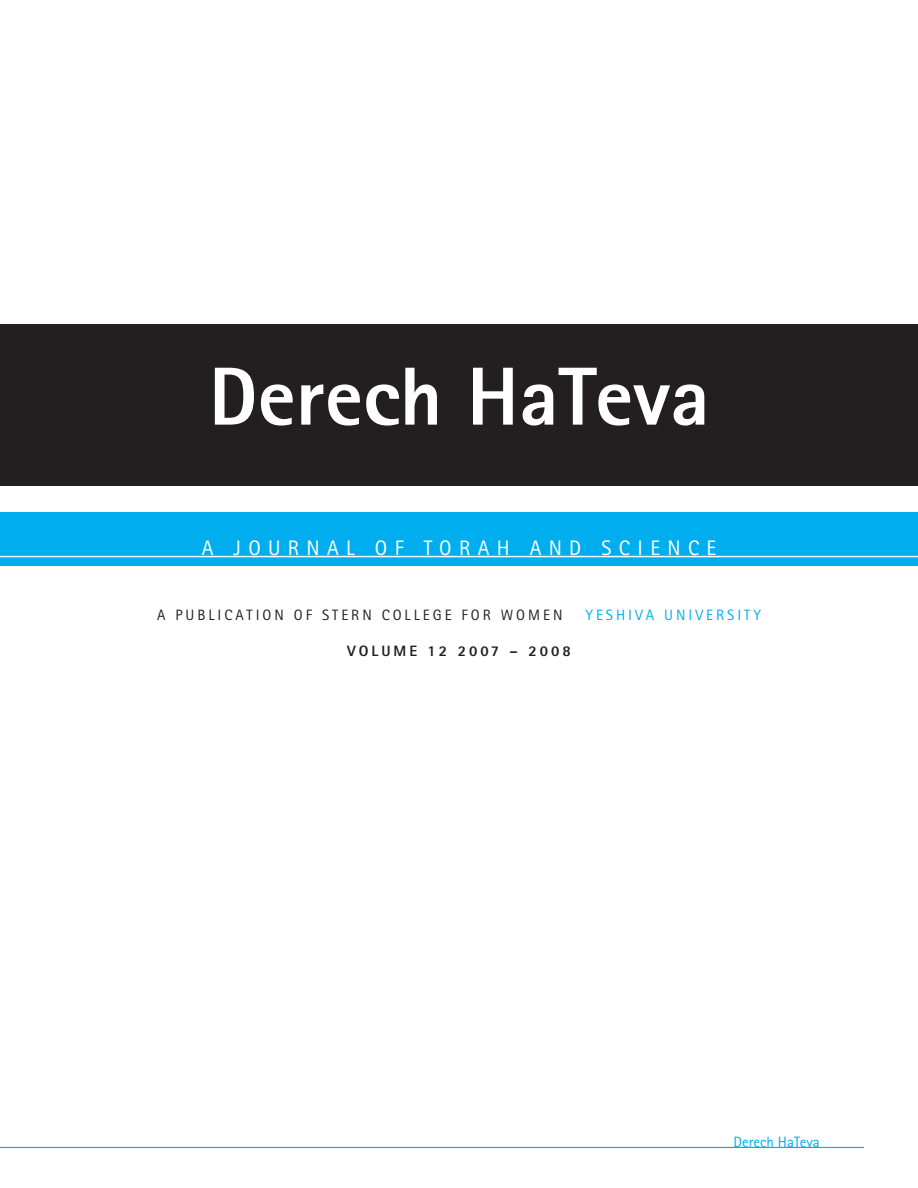
<style>
.page{position:relative;width:918px;height:1188px;background:#fff}
.page>*{position:absolute;margin:0;border:0;box-sizing:border-box;transform-origin:0 0}
.t1{font:800 82.5px "Rotis Sans Serif";color:#fff}
.t2{font:21px "Rotis Sans Serif";letter-spacing:.35em;color:#fff}
.t3{font:15px "Rotis Sans Serif";letter-spacing:.2em;color:#231f20}
.t4{font:15px "Rotis Sans Serif";letter-spacing:.2em;color:#00aeef}
.t5{font:800 15px "Rotis Sans Serif";letter-spacing:.2em;color:#231f20}
.t6{font:15px "Rotis Sans Serif";color:#00aeef}
.s1{color:#fff}
</style>
<div class="page">
<div style="left:0;top:512px;width:918px;height:54px;background:#00aeef"></div>
<hr style="left:0;top:556px;width:918px;height:1px;background:#fff">
<div style="left:0;top:324px;width:918px;height:162px;background:#231f20"></div>
<hr style="left:0;top:1147px;width:864px;height:1px;background:#00aeef">
<h1 class="t1" style="left:209px;top:344px;width:502px">Derech HaTeva</h1>
<h2 class="t2" style="left:202px;top:536px;width:516px">A JOURNAL OF TORAH AND SCIENCE</h2>
<p class="t3" style="left:157px;top:606px;width:407px">A PUBLICATION OF STERN COLLEGE FOR WOMEN</p>
<p class="t4" style="left:586px;top:606px;width:177px">YESHIVA UNIVERSITY</p>
<p class="t5" style="left:347px;top:641px;width:225px">VOLUME 12 2007 – 2008</p>
<p class="t6" style="left:734px;top:1133px;width:103px">Derech HaTeva <span class="s1">1</span></p>
</div>
